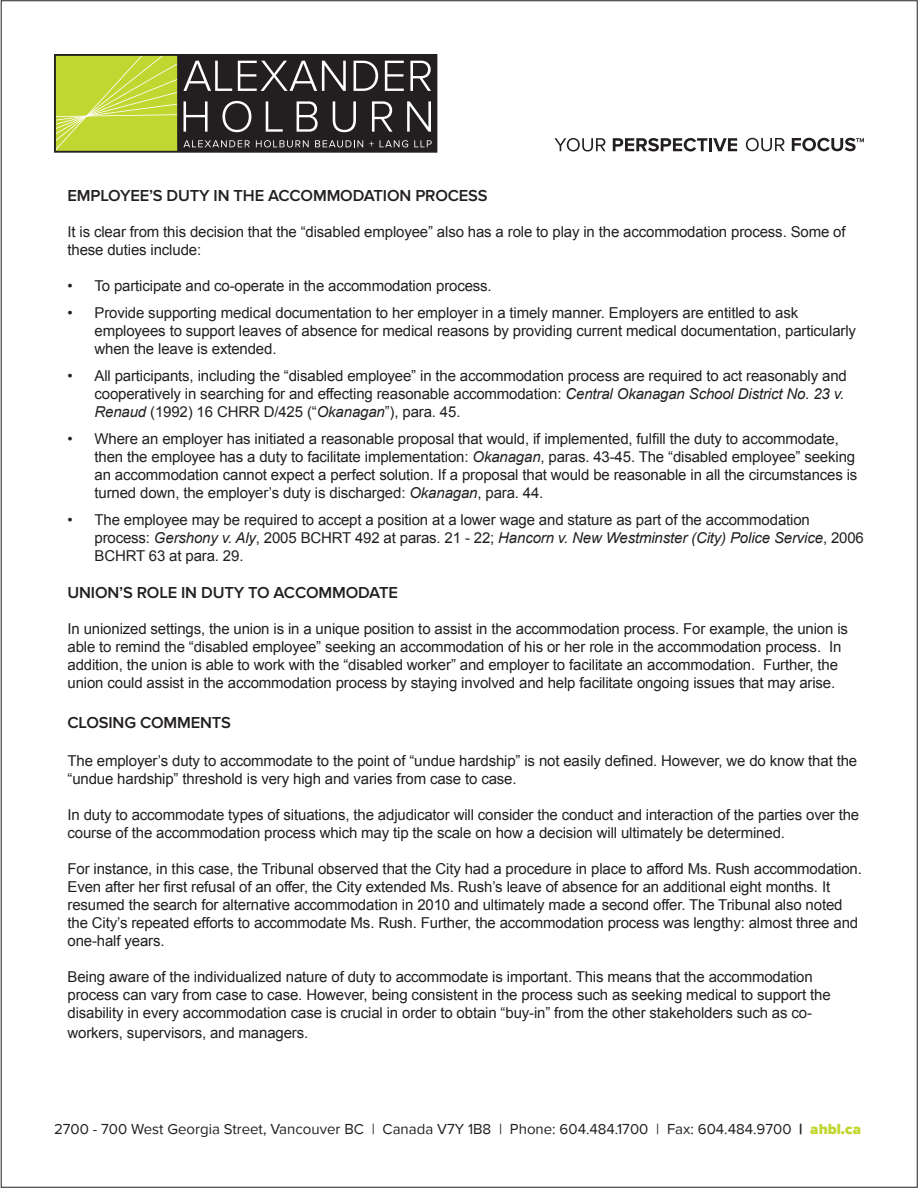
<style>
.page{position:relative;width:918px;height:1188px;background:#fff}
.page>*{position:absolute;margin:0;border:0;box-sizing:border-box;transform-origin:0 0}
.t1{font:600 16.5px "Proxima Nova";letter-spacing:-.01em;color:#231f20}
.t2{font:15px/18px "Arial";letter-spacing:-.01em;color:#231f20}
.t3{font:15px "Proxima Nova";color:#231f20}
.s1{font-style:italic}
.s2{font-family:"Proxima Nova Extrabld"}
.s3{font-weight:900;color:#c1d72f}
</style>
<div class="page">
<svg style="left:54px;top:54px;width:383px;height:99px;background:#696d3e"></svg>
<svg style="left:555px;top:138px;width:50px;height:14px"></svg>
<svg style="left:613px;top:138px;width:124px;height:14px"></svg>
<svg style="left:746px;top:138px;width:39px;height:13px"></svg>
<svg style="left:792px;top:138px;width:72px;height:13px"></svg>
<p class="t1" style="left:68px;top:186px;width:422px">EMPLOYEE’S DUTY IN THE ACCOMMODATION PROCESS</p>
<p class="t2" style="left:68px;top:222px;width:780px">It is clear from this decision that the “disabled employee” also has a role to play in the accommodation process. Some of these duties include:</p>
<p class="t2" style="left:68px;top:276px;width:426px">• To participate and co-operate in the accommodation process.</p>
<p class="t2" style="left:94px;top:303px;width:763px;text-indent:-27px">• Provide supporting medical documentation to her employer in a timely manner. Employers are entitled to ask employees to support leaves of absence for medical reasons by providing current medical documentation, particularly when the leave is extended.</p>
<p class="t2" style="left:94px;top:366px;width:754px;text-indent:-27px">• All participants, including the “disabled employee” in the accommodation process are required to act reasonably and cooperatively in searching for and effecting reasonable accommodation: <span class="s1">Central Okanagan School District No. 23 v.<br>Renaud</span> (1992) 16 CHRR D/425 (“<span class="s1">Okanagan</span>”), para. 45.</p>
<p class="t2" style="left:94px;top:429px;width:764px;text-indent:-27px">• Where an employer has initiated a reasonable proposal that would, if implemented, fulfill the duty to accommodate, then the employee has a duty to facilitate implementation: <span class="s1">Okanagan</span>, paras. 43-45. The “disabled employee” seeking an accommodation cannot expect a perfect solution. If a proposal that would be reasonable in all the circumstances is turned down, the employer’s duty is discharged: <span class="s1">Okanagan</span>, para. 44.</p>
<p class="t2" style="left:94px;top:510px;width:771px;text-indent:-27px">• The employee may be required to accept a position at a lower wage and stature as part of the accommodation process: <span class="s1">Gershony v. Aly</span>, 2005 BCHRT 492 at paras. 21 - 22; <span class="s1">Hancorn v. New Westminster (City) Police Service</span>, 2006<br>BCHRT 63 at para. 29.</p>
<p class="t1" style="left:68px;top:583px;width:332px">UNION’S ROLE IN DUTY TO ACCOMMODATE</p>
<p class="t2" style="left:68px;top:620px;width:782px">In unionized settings, the union is in a unique position to assist in the accommodation process. For example, the union is able to remind the “disabled employee” seeking an accommodation of his or her role in the accommodation process. In addition, the union is able to work with the “disabled worker” and employer to facilitate an accommodation. Further, the union could assist in the accommodation process by staying involved and help facilitate ongoing issues that may arise.</p>
<p class="t1" style="left:68px;top:713px;width:165px">CLOSING COMMENTS</p>
<p class="t2" style="left:68px;top:752px;width:791px">The employer’s duty to accommodate to the point of “undue hardship” is not easily defined. However, we do know that the “undue hardship” threshold is very high and varies from case to case.</p>
<p class="t2" style="left:68px;top:806px;width:793px">In duty to accommodate types of situations, the adjudicator will consider the conduct and interaction of the parties over the course of the accommodation process which may tip the scale on how a decision will ultimately be determined.</p>
<p class="t2" style="left:68px;top:860px;width:796px">For instance, in this case, the Tribunal observed that the City had a procedure in place to afford Ms. Rush accommodation.<br>Even after her first refusal of an offer, the City extended Ms. Rush’s leave of absence for an additional eight months. It resumed the search for alternative accommodation in 2010 and ultimately made a second offer. The Tribunal also noted the City’s repeated efforts to accommodate Ms. Rush. Further, the accommodation process was lengthy: almost three and one-half years.</p>
<p class="t2" style="left:68px;top:968px;width:765px">Being aware of the individualized nature of duty to accommodate is important. This means that the accommodation process can vary from case to case. However, being consistent in the process such as seeking medical to support the disability in every accommodation case is crucial in order to obtain “buy-in” from the other stakeholders such as co-</p>
<p class="t2" style="left:68px;top:1023px;width:242px">workers, supervisors, and managers.</p>
<p class="t3" style="left:54px;top:1120px;width:809px">2700 - 700 West Georgia Street, Vancouver BC | Canada V7Y 1B8 | Phone: 604.484.1700 | Fax: 604.484.9700 <span class="s2">|</span> <span class="s3">ahbl.ca</span></p>
</div>
